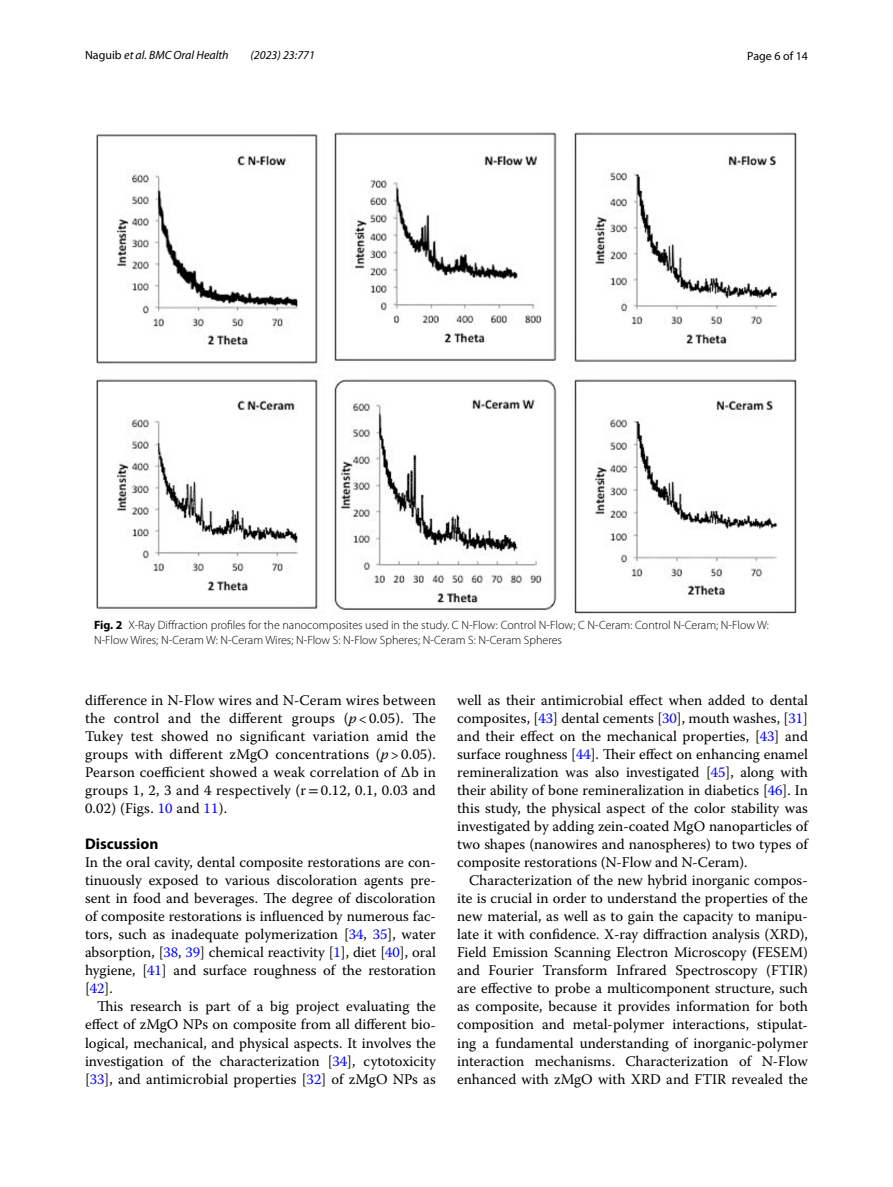
<style>
.page{position:relative;width:893px;height:1187px;background:#fff}
.page>*{position:absolute;margin:0;border:0;box-sizing:border-box;transform-origin:0 0}
.t1{font:700 15.45px "Myriad Pro";color:#000}
.t2{font:14.7px/18px "Warnock Pro";color:#000;text-align:justify}
.t3{font:300 12px/15px "Myriad Pro";color:#000}
.t4{font:italic 12px "Myriad Pro";color:#000}
.t5{font:12px "Myriad Pro";color:#000}
.s1{font-style:normal}
.s2{font-weight:700}
.s3{font-style:italic}
.s4{font-family:"STIX"}
.s5{color:#00f}
.s6{font-family:"Warnock Pro Bold 2"}
</style>
<div class="page">
<img style="left:96px;top:133px;width:701px;height:480px">
<p class="t4" style="left:85px;top:48px;width:145px"><span class="s1">Naguib</span> et al. BMC Oral Health</p>
<p class="t4" style="left:250px;top:48px;width:66px">(2023) 23:771</p>
<p class="t5" style="left:747px;top:48px;width:62px">Page 6 of 14</p>
<p class="t3" style="left:94px;top:617px;width:676px"><span class="s2">Fig. 2</span> X-Ray Diffraction profiles for the nanocomposites used in the study. C N-Flow: Control N-Flow; C N-Ceram: Control N-Ceram; N-Flow W:<br>N-Flow Wires; N-Ceram W: N-Ceram Wires; N-Flow S: N-Flow Spheres; N-Ceram S: N-Ceram Spheres</p>
<p class="t2" style="left:85px;top:691px;width:352px">difference in N-Flow wires and N-Ceram wires between the control and the different groups (<span class="s3">p</span> &lt; 0.05). The Tukey test showed no significant variation amid the groups with different zMgO concentrations (<span class="s3">p</span> &gt; 0.05).<br>Pearson coefficient showed a weak correlation of Δb in groups 1, 2, 3 and 4 respectively (r<span class="s4">=</span>0.12, 0.1, 0.03 and 0.02) (Figs. <span class="s5">10</span> and <span class="s5">11</span>).</p>
<p class="t1" style="left:85px;top:834px;width:75px">Discussion</p>
<p class="t2" style="left:85px;top:853px;width:352px">In the oral cavity, dental composite restorations are con&shy;tinuously exposed to various discoloration agents pre&shy;sent in food and beverages. The degree of discoloration of composite restorations is influenced by numerous fac&shy;tors, such as inadequate polymerization [<span class="s5">34</span>, <span class="s5">35</span>], water absorption, [<span class="s5">38</span>, <span class="s5">39</span>] chemical reactivity [<span class="s5">1</span>], diet [<span class="s5">40</span>], oral hygiene, [<span class="s5">41</span>] and surface roughness of the restoration [<span class="s5">42</span>].</p>
<p class="t2" style="left:85px;top:997px;width:352px;text-indent:12px">This research is part of a big project evaluating the effect of zMgO NPs on composite from all different bio&shy;logical, mechanical, and physical aspects. It involves the investigation of the characterization [<span class="s5">34</span>], cytotoxicity [<span class="s5">33</span>], and antimicrobial properties [<span class="s5">32</span>] of zMgO NPs as</p>
<p class="t2" style="left:457px;top:691px;width:352px">well as their antimicrobial effect when added to dental composites, [<span class="s5">43</span>] dental cements [<span class="s5">30</span>], mouth washes, [<span class="s5">31</span>] and their effect on the mechanical properties, [<span class="s5">43</span>] and surface roughness [<span class="s5">44</span>]. Their effect on enhancing enamel remineralization was also investigated [<span class="s5">45</span>], along with their ability of bone remineralization in diabetics [<span class="s5">46</span>]. In this study, the physical aspect of the color stability was investigated by adding zein-coated MgO nanoparticles of two shapes (nanowires and nanospheres) to two types of composite restorations (N-Flow and N-Ceram).</p>
<p class="t2" style="left:457px;top:871px;width:352px;text-indent:12px">Characterization of the new hybrid inorganic compos&shy;ite is crucial in order to understand the properties of the new material, as well as to gain the capacity to manipu&shy;late it with confidence. X-ray diffraction analysis (XRD), Field Emission Scanning Electron Microscopy <span class="s6">(</span>FESEM) and Fourier Transform Infrared Spectroscopy (FTIR) are effective to probe a multicomponent structure, such as composite, because it provides information for both composition and metal-polymer interactions, stipulat&shy;ing a fundamental understanding of inorganic-polymer interaction mechanisms. Characterization of N-Flow enhanced with zMgO with XRD and FTIR revealed the</p>
</div>
